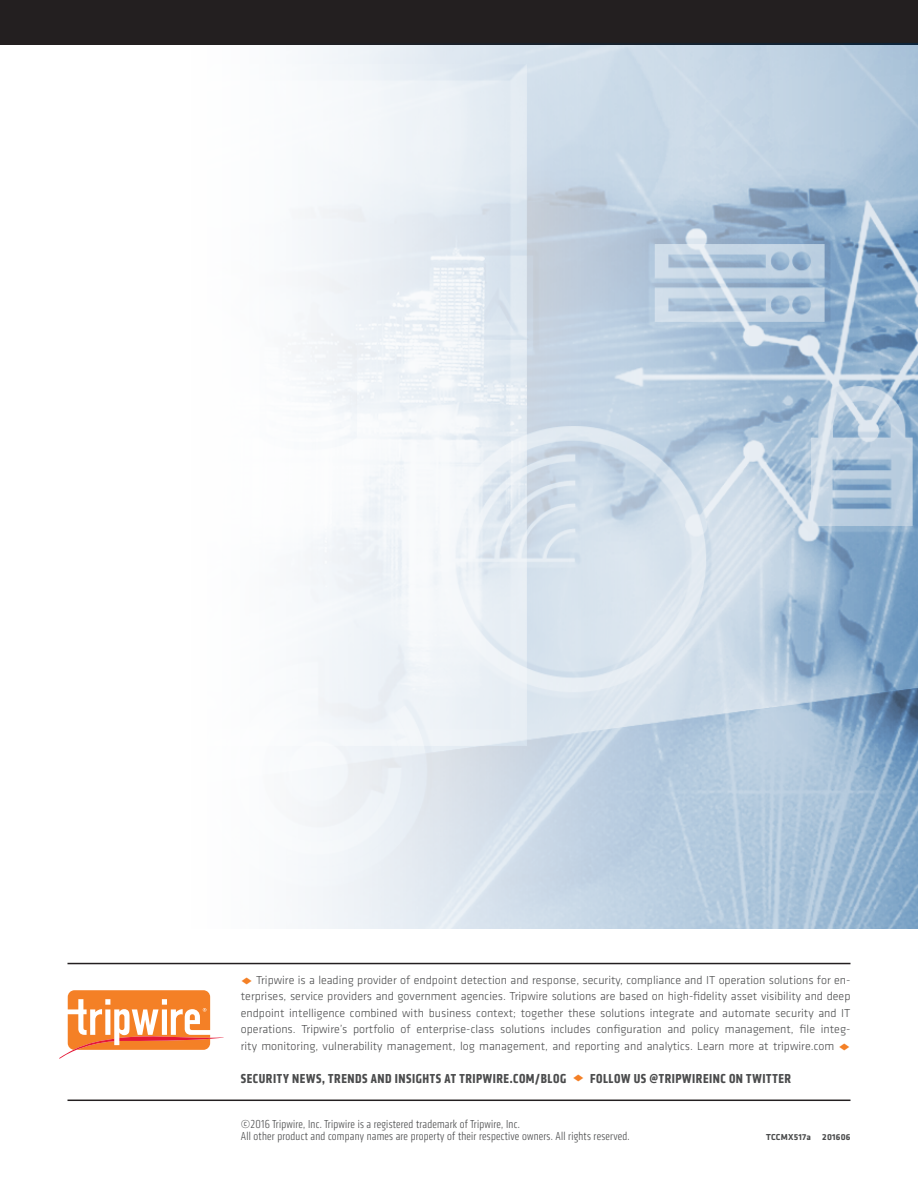
<style>
.page{position:relative;width:918px;height:1188px;background:#fff}
.page>*{position:absolute;margin:0;border:0;box-sizing:border-box;transform-origin:0 0}
.t1{font:700 condensed 13.5px "Klavika";letter-spacing:.04em;color:#4b4c4d}
.t2{font:300 12px/16.5px "Klavika";color:#4b4c4d;text-align:justify}
.Copyright_Info{font:300 condensed 12px "Klavika";letter-spacing:.02em;color:#4b4c4d}
.Copyright_Info-2{font:700 9px "Klavika";letter-spacing:.02em;color:#4b4c4d}
.s1{color:#f48026}
</style>
<div class="page">
<div style="left:0;top:0;width:918px;height:45px;background:#231f20"></div>
<img style="left:298px;top:43px;width:620px;height:885px">
<hr style="left:68px;top:1100px;width:782px;height:1px;background:#231f20">
<hr style="left:68px;top:963px;width:782px;height:1px;background:#231f20">
<svg style="left:59px;top:990px;width:165px;height:69px"></svg>
<p class="t2" style="left:241px;top:971px;width:611px"><span class="s1">◆</span> Tripwire is a leading provider of endpoint detection and response, security, compliance and IT operation solutions for en&shy;terprises, service providers and government agencies. Tripwire solutions are based on high-fidelity asset visibility and deep endpoint intelligence combined with business context; together these solutions integrate and automate security and IT operations. Tripwire’s portfolio of enterprise-class solutions includes configuration and policy management, file integ&shy;rity monitoring, vulnerability management, log management, and reporting and analytics. Learn more at tripwire.com <span class="s1">◆</span></p>
<p class="t1" style="left:241px;top:1069px;width:552px">SECURITY NEWS, TRENDS AND INSIGHTS AT TRIPWIRE.COM/BLOG <span class="s1">◆</span> FOLLOW US @TRIPWIREINC ON TWITTER</p>
<p class="Copyright_Info" style="left:241px;top:1117px;width:280px">©2016 Tripwire, Inc. Tripwire is a registered trademark of Tripwire, Inc.</p>
<p class="Copyright_Info" style="left:241px;top:1129px;width:390px">All other product and company names are property of their respective owners. All rights reserved.</p>
<p class="Copyright_Info-2" style="left:766px;top:1130px;width:46px">TCCMX517a</p>
<p class="Copyright_Info-2" style="left:822px;top:1130px;width:30px">201606</p>
</div>
